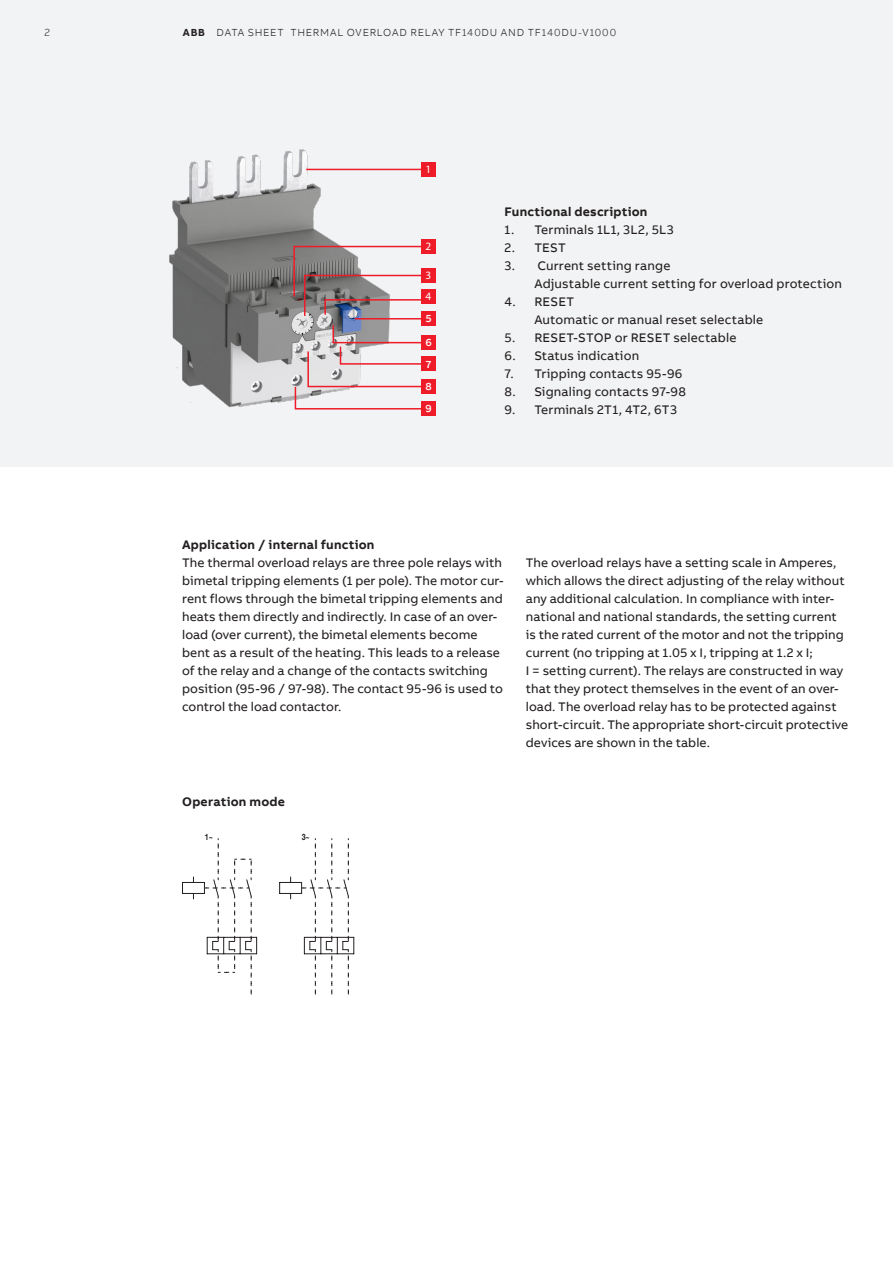
<style>
.page{position:relative;width:893px;height:1263px;background:#fff}
.page>*{position:absolute;margin:0;border:0;box-sizing:border-box;transform-origin:0 0}
.Copytext_8_5pt_12pt{font:12.75px/18px "AB Bvoice";letter-spacing:.005em;color:#231f20}
.Infographic_Descript{font:700 12.75px "AB Bvoice";letter-spacing:.02em;color:#231f20}
.t1{font:11.25px "Myriad Pro";color:#fff}
.t2{font:300 10.5px "AB Bvoice";letter-spacing:.07em;color:#231f20}
.Table_Content_Right{font:500 10.5px "AB Bvoice";color:#fff}
.t3{font:700 8.7px "Helvetica Neue LT Std";color:#231f20;scale:.8 1}
.s1{font-weight:700}
</style>
<div class="page">
<div style="left:0;top:0;width:893px;height:467px;background:#f2f3f4"></div>
<svg style="left:279px;top:838px;width:75px;height:157px"></svg>
<svg style="left:182px;top:838px;width:75px;height:157px"></svg>
<img style="left:169px;top:149px;width:223px;height:259px">
<div style="left:421px;top:268px;width:15px;height:15px;background:#ee1c28"></div>
<hr style="left:306px;top:169px;width:120px;height:1px;background:#ee1c28">
<svg style="left:293px;top:245px;width:135px;height:72px"></svg>
<hr style="left:355px;top:318px;width:70px;height:1px;background:#ee1c28">
<div style="left:421px;top:162px;width:15px;height:15px;background:#ee1c28"></div>
<div style="left:421px;top:239px;width:15px;height:15px;background:#ee1c28"></div>
<div style="left:421px;top:289px;width:15px;height:14px;background:#ee1c28"></div>
<div style="left:421px;top:311px;width:15px;height:15px;background:#ee1c28"></div>
<div style="left:421px;top:335px;width:15px;height:14px;background:#ee1c28"></div>
<div style="left:421px;top:357px;width:15px;height:14px;background:#ee1c28"></div>
<div style="left:421px;top:379px;width:15px;height:15px;background:#ee1c28"></div>
<div style="left:421px;top:401px;width:15px;height:15px;background:#ee1c28"></div>
<svg style="left:294px;top:324px;width:131px;height:86px"></svg>
<p class="t2" style="left:45px;top:26px;width:7px">2</p>
<p class="t2" style="left:183px;top:26px;width:435px"><span class="s1">ABB</span> DATA SHEET THERMAL OVERLOAD RELAY TF140DU AND TF140DU-V1000</p>
<p class="t1" style="left:425px;top:163px;width:7px">1</p>
<p class="t1" style="left:425px;top:240px;width:7px">2</p>
<p class="t1" style="left:425px;top:269px;width:7px">3</p>
<p class="t1" style="left:425px;top:289px;width:7px">4</p>
<p class="Table_Content_Right" style="left:425px;top:312px;width:8px">5</p>
<p class="Table_Content_Right" style="left:425px;top:336px;width:8px">6</p>
<p class="Table_Content_Right" style="left:425px;top:358px;width:8px">7</p>
<p class="Table_Content_Right" style="left:425px;top:380px;width:8px">8</p>
<p class="Table_Content_Right" style="left:425px;top:402px;width:8px">9</p>
<p class="Infographic_Descript" style="left:505px;top:203px;width:144px">Functional description</p>
<p class="Copytext_8_5pt_12pt" style="left:505px;top:220px;width:171px">1. Terminals 1L1, 3L2, 5L3</p>
<p class="Copytext_8_5pt_12pt" style="left:505px;top:238px;width:63px">2. TEST</p>
<p class="Copytext_8_5pt_12pt" style="left:534px;top:256px;width:309px;text-indent:-30px">3. Current setting range<br>Adjustable current setting for overload protection</p>
<p class="Copytext_8_5pt_12pt" style="left:505px;top:292px;width:71px">4. RESET</p>
<p class="Copytext_8_5pt_12pt" style="left:534px;top:310px;width:230px">Automatic or manual reset selectable</p>
<p class="Copytext_8_5pt_12pt" style="left:505px;top:328px;width:233px">5. RESET-STOP or RESET selectable</p>
<p class="Copytext_8_5pt_12pt" style="left:505px;top:346px;width:136px">6. Status indication</p>
<p class="Copytext_8_5pt_12pt" style="left:505px;top:364px;width:179px">7. Tripping contacts 95-96</p>
<p class="Copytext_8_5pt_12pt" style="left:505px;top:382px;width:183px">8. Signaling contacts 97-98</p>
<p class="Copytext_8_5pt_12pt" style="left:505px;top:400px;width:174px">9. Terminals 2T1, 4T2, 6T3</p>
<p class="Infographic_Descript" style="left:182px;top:536px;width:194px">Application / internal function</p>
<p class="Copytext_8_5pt_12pt" style="left:182px;top:553px;width:323px">The thermal overload relays are three pole relays with bimetal tripping elements (1 per pole). The motor cur&shy;rent flows through the bimetal tripping elements and heats them directly and indirectly. In case of an over&shy;load (over current), the bimetal elements become bent as a result of the heating. This leads to a release of the relay and a change of the contacts switching position (95-96 / 97-98). The contact 95-96 is used to control the load contactor.</p>
<p class="Copytext_8_5pt_12pt" style="left:526px;top:553px;width:324px">The overload relays have a setting scale in Amperes, which allows the direct adjusting of the relay without any additional calculation. In compliance with inter&shy;national and national standards, the setting current is the rated current of the motor and not the tripping current (no tripping at 1.05 x I, tripping at 1.2 x I;<br>I = setting current). The relays are constructed in way that they protect themselves in the event of an over&shy;load. The overload relay has to be protected against short-circuit. The appropriate short-circuit protective devices are shown in the table.</p>
<p class="Infographic_Descript" style="left:182px;top:793px;width:104px">Operation mode</p>
<p class="t3" style="left:205px;top:831px;width:12px">1~</p>
<p class="t3" style="left:302px;top:831px;width:12px">3~</p>
</div>
